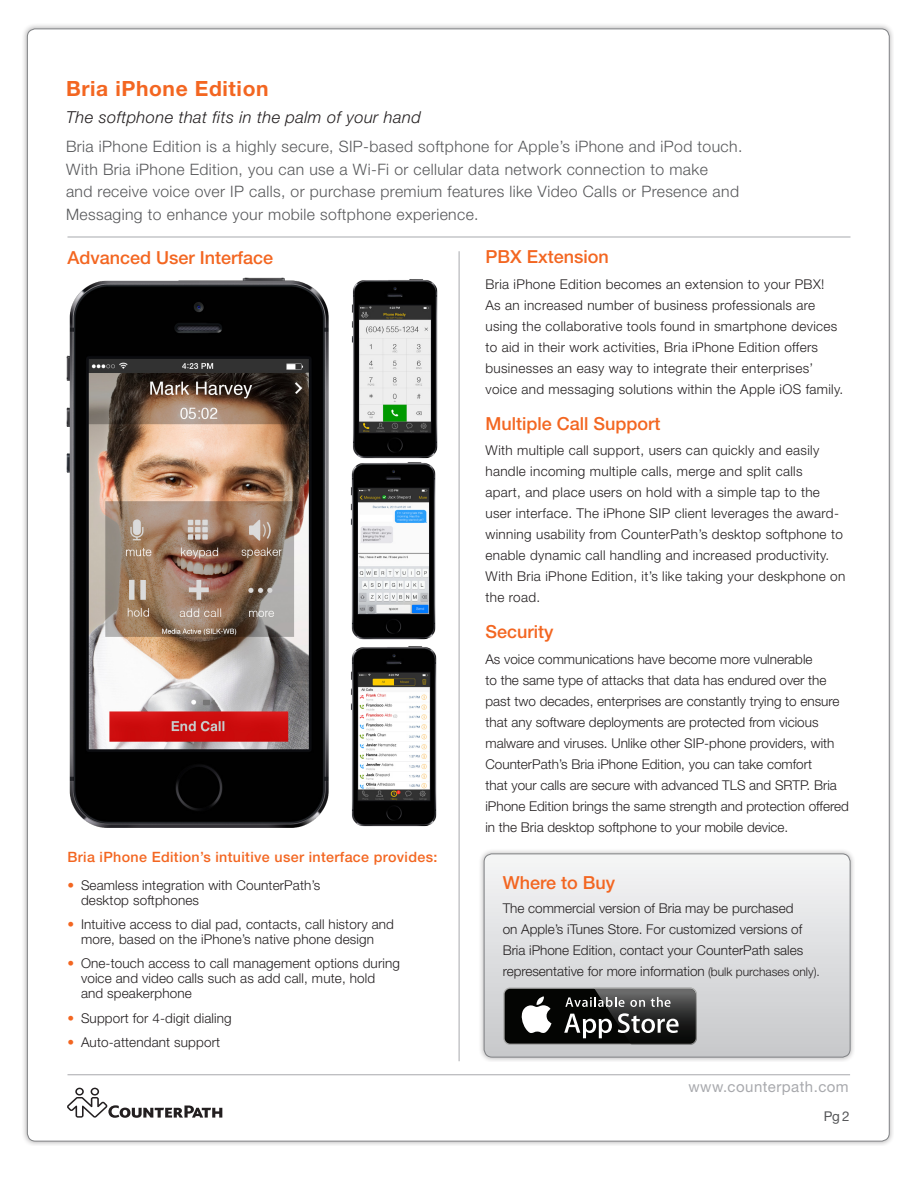
<style>
.page{position:relative;width:918px;height:1188px;background:#fff}
.page>*{position:absolute;margin:0;border:0;box-sizing:border-box;transform-origin:0 0}
.Bullit_List_Quotatio{font:700 21px "Helvetica Neue LT Std";letter-spacing:.03em;color:#f36621}
.Bullit_List_Quotatio-2{font:500 18px "Helvetica Neue LT Std";color:#f36621}
.Bullit_List_Quotatio-3{font:italic 300 16.5px "Helvetica Neue LT Std";letter-spacing:.025em;color:#231f20}
.Body_Text{font:300 15.75px/22.5px "Helvetica Neue LT Std";letter-spacing:.025em;color:#57585a}
.t1{font:15px "Helvetica Neue LT Std";letter-spacing:.03em;color:#a8a9ad}
.Body_Text-2{font:500 14.25px "Helvetica Neue LT Std";letter-spacing:.025em;color:#f36621}
.Body_Text-3{font:300 13.5px/21px "Helvetica Neue LT Std";letter-spacing:.025em;color:#231f20}
.Body_Text-4{font:300 13.5px/21px "Helvetica Neue LT Std";color:#231f20}
.Blue_Bullits_SMALL{font:300 13.5px/15px "Helvetica Neue LT Std";letter-spacing:.01em;color:#231f20}
.t2{font:13.5px "Helvetica Neue LT Std";color:#57585a}
.s1{color:#f36621}
.s2{font-size:12px}
</style>
<div class="page">
<div style="left:20px;top:22px;width:874px;height:1124px;background:#231f20;opacity:.3"></div>
<div style="left:27px;top:29px;width:862px;height:1112px;background:#fff;border-radius:8px"></div>
<hr style="left:68px;top:1074px;width:782px;height:1px;background:#a8a9ad">
<svg style="left:67px;top:1088px;width:155px;height:30px"></svg>
<hr style="left:459px;top:251px;width:1px;height:810px;background:#a8a9ad">
<img style="left:66px;top:277px;width:263px;height:551px">
<img style="left:351px;top:279px;width:87px;height:180px">
<img style="left:350px;top:462px;width:86px;height:178px">
<img style="left:350px;top:646px;width:87px;height:181px">
<div style="left:477px;top:847px;width:378px;height:215px;background:#231f20;opacity:.3"></div>
<svg style="left:484px;top:854px;width:366px;height:203px"></svg>
<div style="left:484px;top:854px;width:366px;height:204px;border:1px solid #808285;border-radius:8px"></div>
<svg style="left:503px;top:988px;width:194px;height:57px"></svg>
<div style="left:505px;top:989px;width:191px;height:55px;background:#040503;border-radius:5px"></div>
<svg style="left:521px;top:996px;width:30px;height:37px"></svg>
<img style="left:594px;top:988px;width:103px;height:57px">
<img style="left:595px;top:989px;width:101px;height:55px">
<svg style="left:564px;top:1014px;width:48px;height:24px"></svg>
<svg style="left:618px;top:1013px;width:61px;height:20px"></svg>
<svg style="left:565px;top:997px;width:80px;height:10px"></svg>
<svg style="left:651px;top:997px;width:20px;height:10px"></svg>
<hr style="left:68px;top:237px;width:782px;height:1px;background:#a8a9ad">
<p class="Bullit_List_Quotatio" style="left:66px;top:76px;width:204px">Bria iPhone Edition</p>
<p class="Bullit_List_Quotatio-3" style="left:66px;top:107px;width:356px">The softphone that fits in the palm of your hand</p>
<p class="Body_Text" style="left:66px;top:135px;width:678px">Bria iPhone Edition is a highly secure, SIP-based softphone for Apple’s iPhone and iPod touch.<br>With Bria iPhone Edition, you can use a Wi-Fi or cellular data network connection to make<br>and receive voice over IP calls, or purchase premium features like Video Calls or Presence and Messaging to enhance your mobile softphone experience.</p>
<p class="Bullit_List_Quotatio-2" style="left:68px;top:247px;width:207px">Advanced User Interface</p>
<p class="Body_Text-2" style="left:68px;top:848px;width:371px">Bria iPhone Edition’s intuitive user interface provides:</p>
<p class="Blue_Bullits_SMALL" style="left:81px;top:877px;width:241px;text-indent:-14px"><span class="s1">•</span> Seamless integration with CounterPath’s desktop softphones</p>
<p class="Blue_Bullits_SMALL" style="left:68px;top:917px;width:328px;text-align:center"><span class="s1">•</span> Intuitive access to dial pad, contacts, call history and more, based on the iPhone’s native phone design</p>
<p class="Blue_Bullits_SMALL" style="left:81px;top:956px;width:320px;text-indent:-14px"><span class="s1">•</span> One-touch access to call management options during voice and video calls such as add call, mute, hold and speakerphone</p>
<p class="Blue_Bullits_SMALL" style="left:68px;top:1010px;width:166px"><span class="s1">•</span> Support for 4-digit dialing</p>
<p class="Blue_Bullits_SMALL" style="left:68px;top:1034px;width:154px"><span class="s1">•</span> Auto-attendant support</p>
<p class="Bullit_List_Quotatio-2" style="left:485px;top:246px;width:125px">PBX Extension</p>
<p class="Body_Text-3" style="left:485px;top:273px;width:359px">Bria iPhone Edition becomes an extension to your PBX!<br>As an increased number of business professionals are using the collaborative tools found in smartphone devices to aid in their work activities, Bria iPhone Edition offers businesses an easy way to integrate their enterprises’ voice and messaging solutions within the Apple iOS family.</p>
<p class="Bullit_List_Quotatio-2" style="left:485px;top:412px;width:177px">Multiple Call Support</p>
<p class="Body_Text-3" style="left:485px;top:440px;width:361px">With multiple call support, users can quickly and easily handle incoming multiple calls, merge and split calls<br>apart, and place users on hold with a simple tap to the user interface. The iPhone SIP client leverages the award&shy;winning usability from CounterPath’s desktop softphone to enable dynamic call handling and increased productivity.<br>With Bria iPhone Edition, it’s like taking your deskphone on the road.</p>
<p class="Bullit_List_Quotatio-2" style="left:485px;top:621px;width:70px">Security</p>
<p class="Body_Text-4" style="left:485px;top:649px;width:365px">As voice communications have become more vulnerable<br>to the same type of attacks that data has endured over the past two decades, enterprises are constantly trying to ensure that any software deployments are protected from vicious malware and viruses. Unlike other SIP-phone providers, with CounterPath’s Bria iPhone Edition, you can take comfort<br>that your calls are secure with advanced TLS and SRTP. Bria iPhone Edition brings the same strength and protection offered in the Bria desktop softphone to your mobile device.</p>
<p class="Bullit_List_Quotatio-2" style="left:503px;top:872px;width:114px">Where to Buy</p>
<p class="Body_Text-4" style="left:503px;top:897px;width:319px">The commercial version of Bria may be purchased<br>on Apple’s iTunes Store. For customized versions of Bria iPhone Edition, contact your CounterPath sales representative for more information <span class="s2">(bulk purchases only).</span></p>
<p class="t1" style="left:688px;top:1078px;width:162px">www.counterpath.com</p>
<p class="t2" style="left:824px;top:1109px;width:27px">Pg 2</p>
</div>
